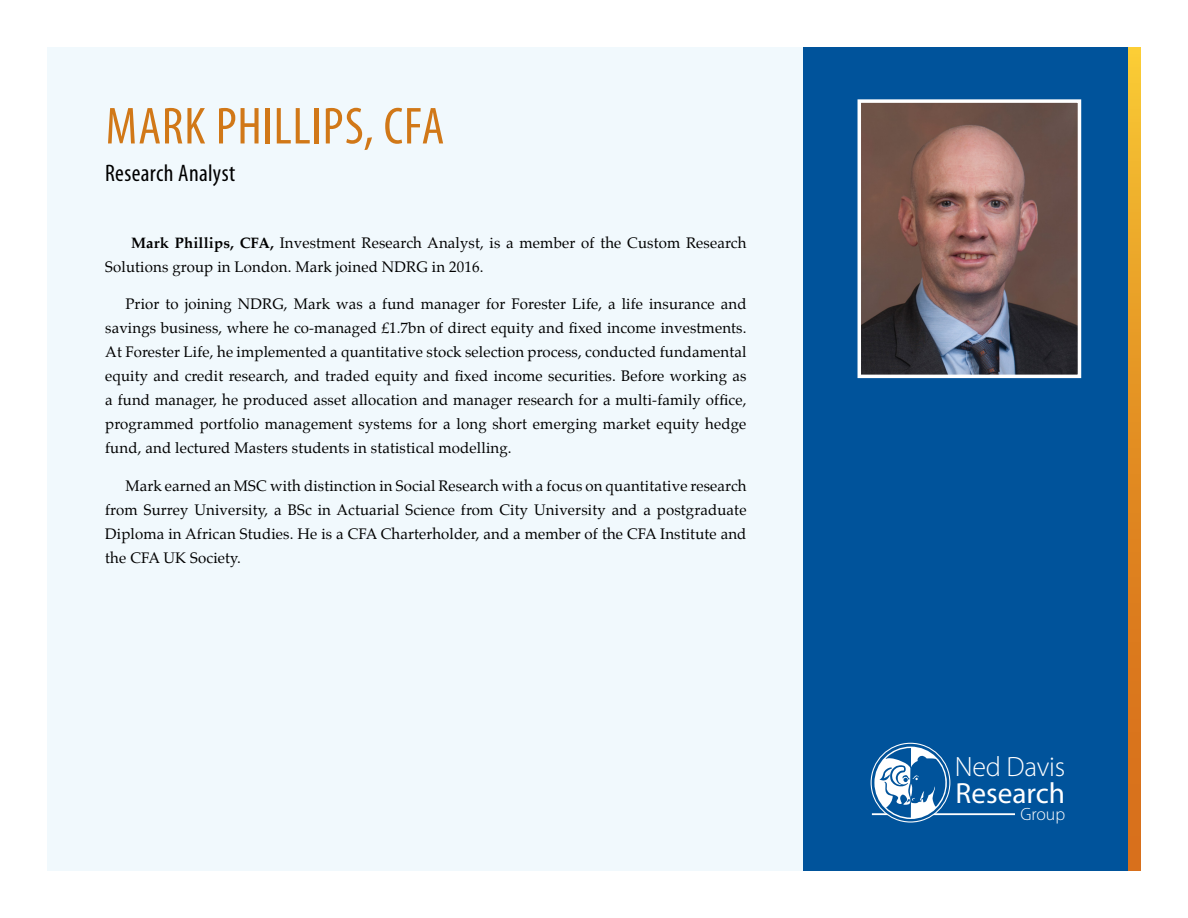
<style>
.page{position:relative;width:1188px;height:918px;background:#fff}
.page>*{position:absolute;margin:0;border:0;box-sizing:border-box;transform-origin:0 0}
.t1{font:condensed 52.5px "Myriad Pro";letter-spacing:.015em;color:#d17818}
.t2{font:29.25px "Myriad Pro";color:#fff}
.t3{font:300 28.05px "Myriad Pro";letter-spacing:-.01em;color:#fff}
.t4{font:condensed 24px "Myriad Pro";letter-spacing:.015em;color:#000}
.t5{font:300 17.85px "Myriad Pro";color:#fff}
.t6{font:15px/24px "Palatino";letter-spacing:.01em;color:#000;text-align:justify}
.s1{font-weight:700}
</style>
<div class="page">
<div style="left:47px;top:47px;width:1094px;height:824px;background:#f1f9fd"></div>
<div style="left:804px;top:47px;width:325px;height:824px;background:#00539b"></div>
<hr style="left:872px;top:813px;width:143px;height:2px;background:#fff">
<svg style="left:871px;top:743px;width:79px;height:79px"></svg>
<div style="left:871px;top:743px;width:79px;height:80px;border:1px solid #fff;border-radius:50%"></div>
<svg style="left:874px;top:747px;width:73px;height:72px"></svg>
<svg style="left:880px;top:748px;width:66px;height:70px"></svg>
<svg style="left:1129px;top:47px;width:12px;height:824px;background:#e49224"></svg>
<img style="left:863px;top:104px;width:213px;height:269px">
<div style="left:858px;top:99px;width:223px;height:279px;border:4px solid #fff"></div>
<p class="t1" style="left:106px;top:94px;width:340px">MARK PHILLIPS, CFA</p>
<p class="t4" style="left:105px;top:158px;width:132px">Research Analyst</p>
<p class="t6" style="left:105px;top:231px;width:643px;text-indent:26px"><span class="s1">Mark Phillips, CFA,</span> Investment Research Analyst, is a member of the Custom Research<br>Solutions group in London. Mark joined NDRG in 2016.</p>
<p class="t6" style="left:105px;top:292px;width:643px;text-indent:20px">Prior to joining NDRG, Mark was a fund manager for Forester Life, a life insurance and savings business, where he co-managed £1.7bn of direct equity and fixed income investments.<br>At Forester Life, he implemented a quantitative stock selection process, conducted fundamental equity and credit research, and traded equity and fixed income securities. Before working as a fund manager, he produced asset allocation and manager research for a multi-family office, programmed portfolio management systems for a long short emerging market equity hedge fund, and lectured Masters students in statistical modelling.</p>
<p class="t6" style="left:105px;top:474px;width:643px;text-indent:20px">Mark earned an MSC with distinction in Social Research with a focus on quantitative research from Surrey University, a BSc in Actuarial Science from City University and a postgraduate Diploma in African Studies. He is a CFA Charterholder, and a member of the CFA Institute and the CFA UK Society.</p>
<h3 class="t3" style="left:955px;top:749px;width:112px">Ned Davis</h3>
<h2 class="t2" style="left:956px;top:776px;width:111px">Research</h2>
<p class="t5" style="left:1020px;top:804px;width:46px">Group</p>
</div>
